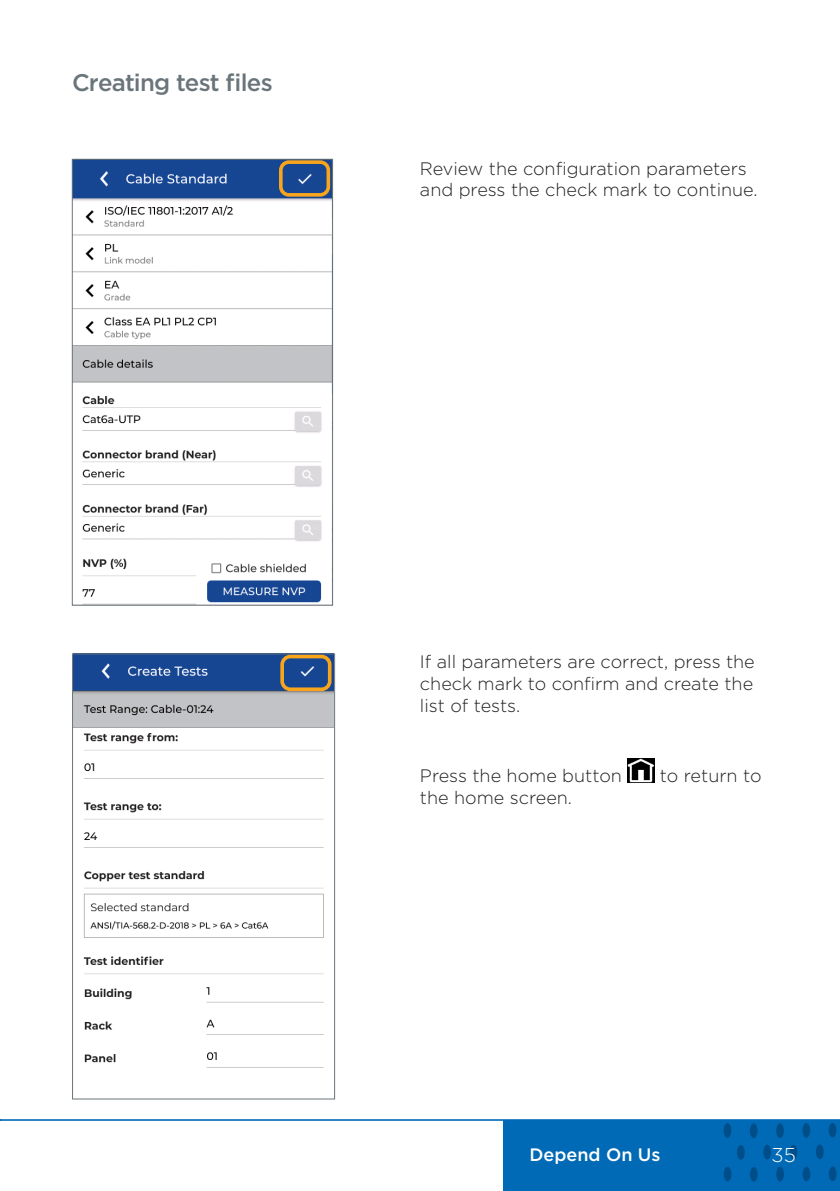
<style>
.page{position:relative;width:840px;height:1191px;background:#fff}
.page>*{position:absolute;margin:0;border:0;box-sizing:border-box;transform-origin:0 0}
.t1{font:500 24px "Gotham";letter-spacing:-.03em;color:#6a757b}
.t2{font:300 20px "Gotham";color:#fff}
.t3{font:300 18px/21.6px "Gotham";color:#231f20}
.t4{font:500 18px "Gotham";color:#fff}
</style>
<div class="page">
<div style="left:503px;top:1120px;width:336px;height:71px;background:#016ab6"></div>
<div style="left:723px;top:1166px;width:8px;height:15px;background:#004e89;border-radius:50%"></div>
<div style="left:723px;top:1123px;width:7px;height:14px;background:#004e89;border-radius:50%"></div>
<div style="left:736px;top:1145px;width:8px;height:14px;background:#004e89;border-radius:50%"></div>
<div style="left:749px;top:1167px;width:8px;height:14px;background:#004e89;border-radius:50%"></div>
<svg style="left:762px;top:1144px;width:8px;height:15px"></svg>
<svg style="left:775px;top:1166px;width:8px;height:15px"></svg>
<div style="left:789px;top:1144px;width:8px;height:15px;background:#004e89;border-radius:50%"></div>
<div style="left:802px;top:1166px;width:7px;height:15px;background:#004e89;border-radius:50%"></div>
<div style="left:749px;top:1123px;width:8px;height:15px;background:#004e89;border-radius:50%"></div>
<div style="left:775px;top:1123px;width:8px;height:15px;background:#004e89;border-radius:50%"></div>
<div style="left:802px;top:1123px;width:7px;height:14px;background:#004e89;border-radius:50%"></div>
<div style="left:815px;top:1144px;width:8px;height:15px;background:#004e89;border-radius:50%"></div>
<div style="left:828px;top:1166px;width:8px;height:15px;background:#004e89;border-radius:50%"></div>
<div style="left:828px;top:1122px;width:7px;height:15px;background:#004e89;border-radius:50%"></div>
<hr style="left:0;top:1119px;width:839px;height:1px;background:#016ab6">
<img style="left:627px;top:758px;width:27px;height:24px">
<img style="left:74px;top:161px;width:256px;height:442px">
<div style="left:72px;top:159px;width:260px;height:446px;border:1px solid #6a757b"></div>
<div style="left:279px;top:160px;width:51px;height:37px;border:4px solid #f9a51b;border-radius:8px"></div>
<img style="left:74px;top:656px;width:258px;height:412px">
<div style="left:72px;top:654px;width:262px;height:445px;border:1px solid #6a757b"></div>
<div style="left:280px;top:655px;width:51px;height:36px;border:4px solid #f9a51b;border-radius:8px"></div>
<h1 class="t1" style="left:72px;top:67px;width:202px">Creating test files</h1>
<p class="t3" style="left:420px;top:157px;width:339px">Review the configuration parameters and press the check mark to continue.</p>
<p class="t3" style="left:420px;top:650px;width:336px;text-align:justify">If all parameters are correct, press the check mark to confirm and create the list of tests.</p>
<p class="t3" style="left:420px;top:764px;width:203px">Press the home button</p>
<p class="t3" style="left:659px;top:764px;width:103px">to return to</p>
<p class="t3" style="left:420px;top:786px;width:153px">the home screen.</p>
<p class="t4" style="left:529px;top:1142px;width:132px">Depend On Us</p>
<p class="t2" style="left:771px;top:1142px;width:26px">35</p>
</div>
